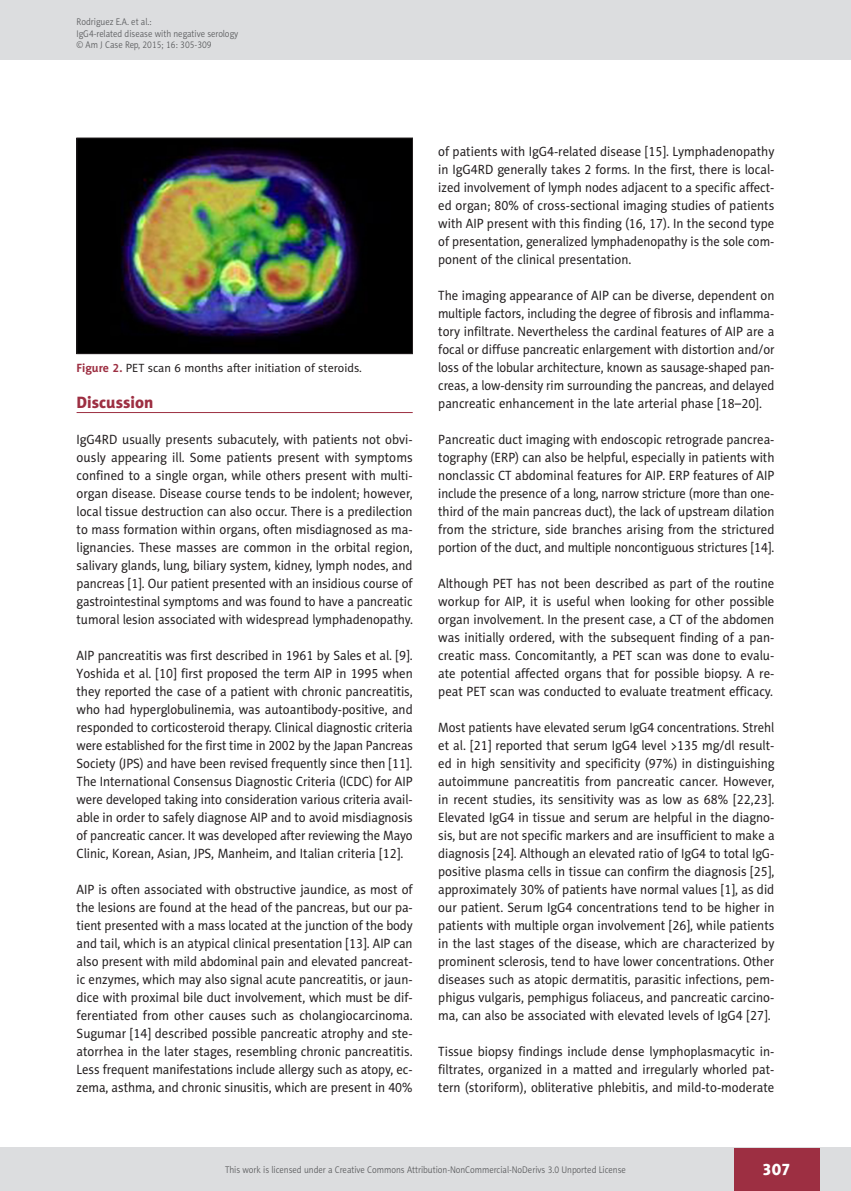
<style>
.page{position:relative;width:851px;height:1191px;background:#fff}
.page>*{position:absolute;margin:0;border:0;box-sizing:border-box;transform-origin:0 0}
.AJCR_Headline_1{font:16.5px "Naomi Sans EFN Heavy";color:#9d2f42}
.t1{font:16.5px "Naomi Sans EFN Heavy";color:#fff}
.AJCR_Body{font:13.5px/18px "Naomi Sans EFN";color:#231f20;text-align:justify;scale:.95 1}
.AJCR_Body-2{font:13.5px/18px "Naomi Sans EFN";color:#231f20;text-align:justify;scale:.94 1}
.AJCR_Rycina_tytul{font:12px "Naomi Sans EFN";color:#231f20}
.AJCR_pagina_zywa{font:9.75px/11.2px "Naomi Sans EFN Light";color:#57585a;scale:.9 1}
.AJCR_pagina_sygnatur{font:9.75px "Naomi Sans EFN Light";color:#57585a;scale:.9 1}
.s1{font-weight:700;color:#9d2f42}
</style>
<div class="page">
<hr style="left:77px;top:412px;width:335px;height:1px;background:#9d2f42">
<img style="left:79px;top:140px;width:331px;height:212px">
<div style="left:77px;top:138px;width:335px;height:216px;border:1px solid #231f20"></div>
<div style="left:0;top:1148px;width:850px;height:43px;background:#dcdddf"></div>
<div style="left:733px;top:1147px;width:86px;height:43px;background:#9d2f42"></div>
<div style="left:0;top:0;width:850px;height:60px;background:#dcdddf"></div>
<p class="AJCR_pagina_zywa" style="left:77px;top:16px;width:181px">Rodriguez E.A. et al.:<br>IgG4-related disease with negative serology</p>
<p class="AJCR_pagina_sygnatur" style="left:77px;top:39px;width:152px">© Am J Case Rep, 2015; 16: 305-309</p>
<p class="AJCR_Rycina_tytul" style="left:77px;top:361px;width:287px"><span class="s1">Figure 2.</span> PET scan 6 months after initiation of steroids.</p>
<p class="AJCR_Headline_1" style="left:77px;top:392px;width:78px">Discussion</p>
<p class="AJCR_Body" style="left:77px;top:430px;width:355px">IgG4RD usually presents subacutely, with patients not obvi&shy;ously appearing ill. Some patients present with symptoms confined to a single organ, while others present with multi&shy;organ disease. Disease course tends to be indolent; however, local tissue destruction can also occur. There is a predilection to mass formation within organs, often misdiagnosed as ma&shy;lignancies. These masses are common in the orbital region, salivary glands, lung, biliary system, kidney, lymph nodes, and pancreas [1]. Our patient presented with an insidious course of gastrointestinal symptoms and was found to have a pancreatic tumoral lesion associated with widespread lymphadenopathy.</p>
<p class="AJCR_Body" style="left:77px;top:646px;width:355px">AIP pancreatitis was first described in 1961 by Sales et al. [9].<br>Yoshida et al. [10] first proposed the term AIP in 1995 when they reported the case of a patient with chronic pancreatitis, who had hyperglobulinemia, was autoantibody-positive, and responded to corticosteroid therapy. Clinical diagnostic criteria were established for the first time in 2002 by the Japan Pancreas Society (JPS) and have been revised frequently since then [11].<br>The International Consensus Diagnostic Criteria (ICDC) for AIP were developed taking into consideration various criteria avail&shy;able in order to safely diagnose AIP and to avoid misdiagnosis of pancreatic cancer. It was developed after reviewing the Mayo Clinic, Korean, Asian, JPS, Manheim, and Italian criteria [12].</p>
<p class="AJCR_Body" style="left:77px;top:880px;width:355px">AIP is often associated with obstructive jaundice, as most of the lesions are found at the head of the pancreas, but our pa&shy;tient presented with a mass located at the junction of the body and tail, which is an atypical clinical presentation [13]. AIP can also present with mild abdominal pain and elevated pancreat&shy;ic enzymes, which may also signal acute pancreatitis, or jaun&shy;dice with proximal bile duct involvement, which must be dif&shy;ferentiated from other causes such as cholangiocarcinoma.<br>Sugumar [14] described possible pancreatic atrophy and ste&shy;atorrhea in the later stages, resembling chronic pancreatitis.<br>Less frequent manifestations include allergy such as atopy, ec&shy;zema, asthma, and chronic sinusitis, which are present in 40%</p>
<p class="AJCR_Body" style="left:438px;top:142px;width:355px">of patients with IgG4-related disease [15]. Lymphadenopathy in IgG4RD generally takes 2 forms. In the first, there is local&shy;ized involvement of lymph nodes adjacent to a specific affect&shy;ed organ; 80% of cross-sectional imaging studies of patients with AIP present with this finding (16, 17). In the second type of presentation, generalized lymphadenopathy is the sole com&shy;ponent of the clinical presentation.</p>
<p class="AJCR_Body" style="left:438px;top:286px;width:355px">The imaging appearance of AIP can be diverse, dependent on multiple factors, including the degree of fibrosis and inflamma&shy;tory infiltrate. Nevertheless the cardinal features of AIP are a focal or diffuse pancreatic enlargement with distortion and/or loss of the lobular architecture, known as sausage-shaped pan&shy;creas, a low-density rim surrounding the pancreas, and delayed pancreatic enhancement in the late arterial phase [18–20].</p>
<p class="AJCR_Body" style="left:438px;top:430px;width:355px">Pancreatic duct imaging with endoscopic retrograde pancrea&shy;tography (ERP) can also be helpful, especially in patients with nonclassic CT abdominal features for AIP. ERP features of AIP include the presence of a long, narrow stricture (more than one&shy;third of the main pancreas duct), the lack of upstream dilation from the stricture, side branches arising from the strictured portion of the duct, and multiple noncontiguous strictures [14].</p>
<p class="AJCR_Body" style="left:438px;top:574px;width:355px">Although PET has not been described as part of the routine workup for AIP, it is useful when looking for other possible organ involvement. In the present case, a CT of the abdomen was initially ordered, with the subsequent finding of a pan&shy;creatic mass. Concomitantly, a PET scan was done to evalu&shy;ate potential affected organs that for possible biopsy. A re&shy;peat PET scan was conducted to evaluate treatment efficacy.</p>
<p class="AJCR_Body-2" style="left:438px;top:718px;width:359px">Most patients have elevated serum IgG4 concentrations. Strehl et al. [21] reported that serum IgG4 level &gt;135 mg/dl result&shy;ed in high sensitivity and specificity (97%) in distinguishing autoimmune pancreatitis from pancreatic cancer. However, in recent studies, its sensitivity was as low as 68% [22,23].<br>Elevated IgG4 in tissue and serum are helpful in the diagno&shy;sis, but are not specific markers and are insufficient to make a diagnosis [24]. Although an elevated ratio of IgG4 to total IgG&shy;positive plasma cells in tissue can confirm the diagnosis [25], approximately 30% of patients have normal values [1], as did our patient. Serum IgG4 concentrations tend to be higher in patients with multiple organ involvement [26], while patients in the last stages of the disease, which are characterized by prominent sclerosis, tend to have lower concentrations. Other diseases such as atopic dermatitis, parasitic infections, pem&shy;phigus vulgaris, pemphigus foliaceus, and pancreatic carcino&shy;ma, can also be associated with elevated levels of IgG4 [27].</p>
<p class="AJCR_Body" style="left:438px;top:1042px;width:355px">Tissue biopsy findings include dense lymphoplasmacytic in&shy;filtrates, organized in a matted and irregularly whorled pat&shy;tern (storiform), obliterative phlebitis, and mild-to-moderate</p>
<p class="AJCR_pagina_zywa" style="left:225px;top:1164px;width:447px">This work is licensed under a Creative Commons Attribution-NonCommercial-NoDerivs 3.0 Unported License</p>
<p class="t1" style="left:762px;top:1159px;width:30px">307</p>
</div>
